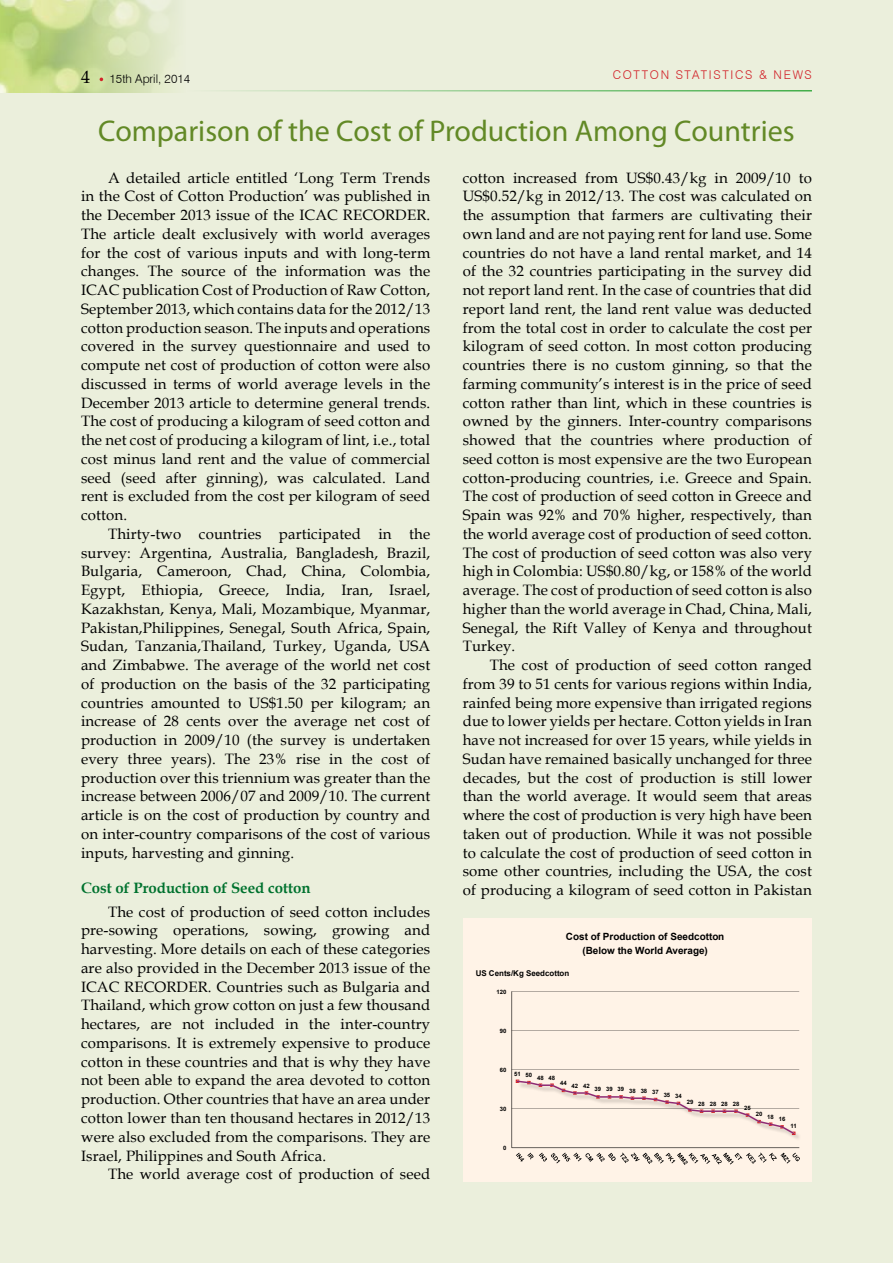
<style>
.page{position:relative;width:893px;height:1263px;background:#ebefdc}
.page>*{position:absolute;margin:0;border:0;box-sizing:border-box;transform-origin:0 0}
.t1{font:30px "Myriad Pro";color:#628926}
.t2{font:18px "Book Antiqua";color:#000}
.t3{font:15px/18.8px "Book Antiqua";letter-spacing:.01em;color:#000;text-align:justify}
.t4{font:700 15px "Book Antiqua";color:#00722e}
.t5{font:300 12px "Swiss 721 BT";letter-spacing:.14em;color:#d2232a}
.t6{font:300 12px "Swiss 721 BT";color:#000}
.t7{font:700 9.9px/14.4px "Arial";color:#000;text-align:center}
.t8{font:700 7.95px "Arial";color:#000}
.t9{font:700 6px "Arial";color:#000}
</style>
<div class="page">
<img style="left:0;top:0;width:175px;height:93px">
<hr style="left:186px;top:90px;width:626px;height:2px;background:#41ad49">
<div style="left:463px;top:919px;width:349px;height:263px;background:#fff3e7"></div>
<hr style="left:512px;top:991px;width:287px;height:1px;background:#000">
<hr style="left:512px;top:1030px;width:287px;height:1px;background:#000">
<hr style="left:512px;top:1069px;width:287px;height:1px;background:#000">
<hr style="left:512px;top:1108px;width:287px;height:1px;background:#000">
<hr style="left:511px;top:991px;width:1px;height:156px;background:#000">
<hr style="left:512px;top:1147px;width:287px;height:1px;background:#000">
<div style="left:517px;top:1081px;width:291px;height:66px;background:#fff3e7"></div>
<svg style="left:516px;top:1152px;width:17px;height:10px"></svg>
<svg style="left:539px;top:1152px;width:261px;height:13px"></svg>
<svg style="left:516px;top:1079px;width:279px;height:56px"></svg>
<p class="t2" style="left:81px;top:64px;width:10px">4</p>
<p class="t6" style="left:110px;top:71px;width:82px">15TH APRIL, 2014</p>
<p class="t5" style="left:613px;top:67px;width:132px">COTTON STATISTICS</p>
<p class="t5" style="left:759px;top:67px;width:53px">&amp; N EWS</p>
<h1 class="t1" style="left:98px;top:113px;width:698px">Comparison of the Cost of Production Among Countries</h1>
<p class="t3" style="left:81px;top:168px;width:351px;text-indent:27px">A detailed article entitled ‘Long Term Trends in the Cost of Cotton Production’ was published in the December 2013 issue of the ICAC RECORDER.<br>The article dealt exclusively with world averages for the cost of various inputs and with long-term changes. The source of the information was the ICAC publication Cost of Production of Raw Cotton, September 2013, which contains data for the 2012/13 cotton production season. The inputs and operations covered in the survey questionnaire and used to compute net cost of production of cotton were also discussed in terms of world average levels in the December 2013 article to determine general trends.<br>The cost of producing a kilogram of seed cotton and the net cost of producing a kilogram of lint, i.e., total cost minus land rent and the value of commercial seed (seed after ginning), was calculated. Land rent is excluded from the cost per kilogram of seed cotton.</p>
<p class="t3" style="left:81px;top:524px;width:351px;text-indent:27px">Thirty-two countries participated in the survey: Argentina, Australia, Bangladesh, Brazil, Bulgaria, Cameroon, Chad, China, Colombia, Egypt, Ethiopia, Greece, India, Iran, Israel, Kazakhstan, Kenya, Mali, Mozambique, Myanmar, Pakistan,Philippines, Senegal, South Africa, Spain, Sudan, Tanzania,Thailand, Turkey, Uganda, USA and Zimbabwe. The average of the world net cost of production on the basis of the 32 participating countries amounted to US$1.50 per kilogram; an increase of 28 cents over the average net cost of production in 2009/10 (the survey is undertaken every three years). The 23% rise in the cost of production over this triennium was greater than the increase between 2006/07 and 2009/10. The current article is on the cost of production by country and on inter-country comparisons of the cost of various inputs, harvesting and ginning.</p>
<p class="t4" style="left:81px;top:877px;width:231px">Cost of Production of Seed cotton</p>
<p class="t3" style="left:81px;top:902px;width:351px;text-indent:27px">The cost of production of seed cotton includes pre-sowing operations, sowing, growing and harvesting. More details on each of these categories are also provided in the December 2013 issue of the ICAC RECORDER. Countries such as Bulgaria and Thailand, which grow cotton on just a few thousand hectares, are not included in the inter-country comparisons. It is extremely expensive to produce cotton in these countries and that is why they have not been able to expand the area devoted to cotton production. Other countries that have an area under cotton lower than ten thousand hectares in 2012/13 were also excluded from the comparisons. They are Israel, Philippines and South Africa.</p>
<p class="t3" style="left:108px;top:1164px;width:324px">The world average cost of production of seed</p>
<p class="t3" style="left:463px;top:168px;width:351px">cotton increased from US$0.43/kg in 2009/10 to US$0.52/kg in 2012/13. The cost was calculated on the assumption that farmers are cultivating their own land and are not paying rent for land use. Some countries do not have a land rental market, and 14 of the 32 countries participating in the survey did not report land rent. In the case of countries that did report land rent, the land rent value was deducted from the total cost in order to calculate the cost per kilogram of seed cotton. In most cotton producing countries there is no custom ginning, so that the farming community’s interest is in the price of seed cotton rather than lint, which in these countries is owned by the ginners. Inter-country comparisons showed that the countries where production of seed cotton is most expensive are the two European cotton-producing countries, i.e. Greece and Spain.<br>The cost of production of seed cotton in Greece and Spain was 92% and 70% higher, respectively, than the world average cost of production of seed cotton.<br>The cost of production of seed cotton was also very high in Colombia: US$0.80/kg, or 158% of the world average. The cost of production of seed cotton is also higher than the world average in Chad, China, Mali, Senegal, the Rift Valley of Kenya and throughout Turkey.</p>
<p class="t3" style="left:463px;top:655px;width:351px;text-indent:27px">The cost of production of seed cotton ranged from 39 to 51 cents for various regions within India, rainfed being more expensive than irrigated regions due to lower yields per hectare. Cotton yields in Iran have not increased for over 15 years, while yields in Sudan have remained basically unchanged for three decades, but the cost of production is still lower than the world average. It would seem that areas where the cost of production is very high have been taken out of production. While it was not possible to calculate the cost of production of seed cotton in some other countries, including the USA, the cost of producing a kilogram of seed cotton in Pakistan</p>
<p class="t7" style="left:566px;top:929px;width:160px">Cost of Production of Seedcotton (Below the World Average)</p>
<p class="t8" style="left:476px;top:968px;width:95px">US Cents/Kg Seedcotton</p>
<p class="t9" style="left:497px;top:988px;width:11px">120</p>
<p class="t9" style="left:500px;top:1027px;width:8px">90</p>
<p class="t9" style="left:500px;top:1066px;width:8px">60</p>
<p class="t9" style="left:514px;top:1072px;width:43px">51 50 48 48</p>
<p class="t9" style="left:560px;top:1081px;width:31px">44 42 42</p>
<p class="t9" style="left:595px;top:1087px;width:89px">39 39 39 38 38 37 35 34</p>
<p class="t9" style="left:687px;top:1100px;width:54px">29 28 28 28 28</p>
<p class="t9" style="left:744px;top:1103px;width:8px">25</p>
<p class="t9" style="left:500px;top:1105px;width:8px">30</p>
<p class="t9" style="left:756px;top:1113px;width:31px">20 18 16</p>
<p class="t9" style="left:790px;top:1122px;width:8px">11</p>
<p class="t9" style="left:503px;top:1144px;width:5px">0</p>
</div>
